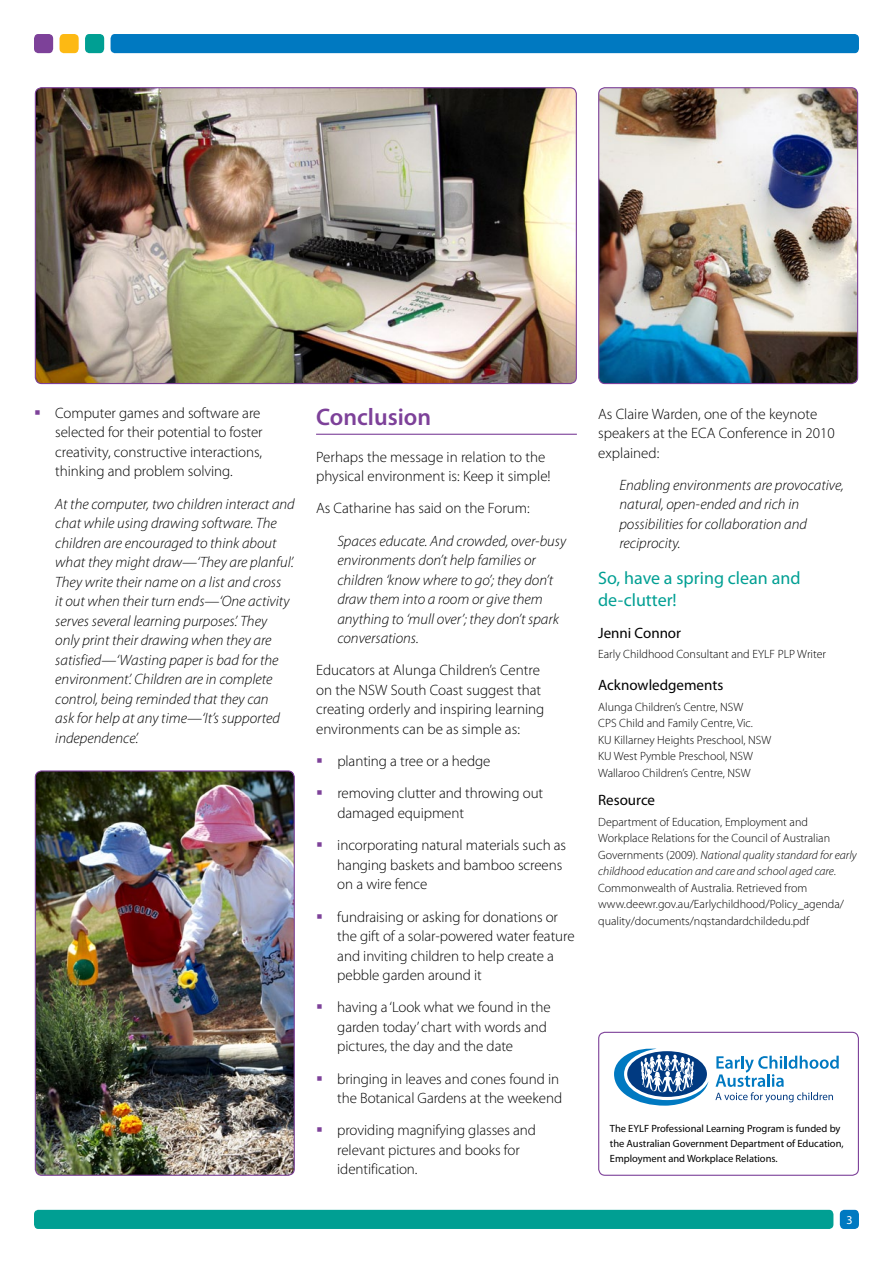
<style>
.page{position:relative;width:893px;height:1263px;background:#fff}
.page>*{position:absolute;margin:0;border:0;box-sizing:border-box;transform-origin:0 0}
.t1{font:600 24px "Myriad Pro";color:#7d4199}
.t2{font:18px/22.5px "Myriad Pro";color:#009f93}
.t3{font:300 15px/19.5px "Myriad Pro";letter-spacing:-.005em;color:#000}
.t4{font:italic 300 15px/19.5px "Myriad Pro";color:#000}
.t5{font:15px "Myriad Pro";color:#000}
.t6{font:300 12px/16.5px "Myriad Pro";color:#000}
.t7{font:12px "Myriad Pro";color:#fff}
.t8{font:10.5px/15px "Myriad Pro";color:#000}
.s1{font-style:italic}
</style>
<div class="page">
<div style="left:111px;top:34px;width:748px;height:19px;background:#0079c1;border-radius:4px"></div>
<div style="left:840px;top:1210px;width:19px;height:19px;background:#0079c1;border-radius:4px"></div>
<div style="left:34px;top:34px;width:19px;height:19px;background:#7d4199;border-radius:4px"></div>
<div style="left:60px;top:34px;width:19px;height:19px;background:#fdb913;border-radius:4px"></div>
<div style="left:85px;top:34px;width:19px;height:19px;background:#009f93;border-radius:4px"></div>
<div style="left:34px;top:1210px;width:799px;height:19px;background:#009f93;border-radius:4px"></div>
<hr style="left:316px;top:434px;width:261px;height:1px;background:#7d4199">
<div style="left:598px;top:1032px;width:261px;height:144px;border:1px solid #7d4199;border-radius:6px"></div>
<svg style="left:614px;top:1048px;width:94px;height:58px"></svg>
<svg style="left:715px;top:1056px;width:124px;height:46px"></svg>
<img style="left:35px;top:89px;width:540px;height:295px">
<div style="left:35px;top:87px;width:542px;height:297px;border:1px solid #7d4199;border-radius:6px"></div>
<img style="left:600px;top:89px;width:258px;height:295px">
<div style="left:598px;top:87px;width:260px;height:297px;border:1px solid #7d4199;border-radius:6px"></div>
<img style="left:35px;top:772px;width:258px;height:402px">
<div style="left:35px;top:770px;width:260px;height:406px;border:1px solid #7d4199;border-radius:6px"></div>
<p class="t3" style="left:55px;top:403px;width:209px">Computer games and software are selected for their potential to foster creativity, constructive interactions, thinking and problem solving.</p>
<p class="t4" style="left:55px;top:494px;width:241px">At the computer, two children interact and chat while using drawing software. The children are encouraged to think about what they might draw—‘They are planful’.<br>They write their name on a list and cross<br>it out when their turn ends—‘One activity serves several learning purposes’. They only print their drawing when they are satisfied—‘Wasting paper is bad for the environment’. Children are in complete control, being reminded that they can<br>ask for help at any time—‘It’s supported independence’.</p>
<p class="t3" style="left:598px;top:404px;width:238px">As Claire Warden, one of the keynote speakers at the ECA Conference in 2010 explained:</p>
<p class="t4" style="left:619px;top:475px;width:226px">Enabling environments are provocative, natural, open-ended and rich in possibilities for collaboration and reciprocity.</p>
<p class="t2" style="left:598px;top:566px;width:204px">So, have a spring clean and de-clutter!</p>
<p class="t5" style="left:598px;top:624px;width:84px">Jenni Connor</p>
<p class="t6" style="left:598px;top:645px;width:229px">Early Childhood Consultant and EYLF PLP Writer</p>
<p class="t5" style="left:598px;top:676px;width:127px">Acknowledgements</p>
<p class="t6" style="left:598px;top:699px;width:175px">Alunga Children’s Centre, NSW<br>CPS Child and Family Centre, Vic.<br>KU Killarney Heights Preschool, NSW<br>KU West Pymble Preschool, NSW<br>Wallaroo Children’s Centre, NSW</p>
<p class="t5" style="left:598px;top:791px;width:58px">Resource</p>
<p class="t6" style="left:598px;top:813px;width:260px">Department of Education, Employment and Workplace Relations for the Council of Australian Governments (2009). <span class="s1">National quality standard for early childhood education and care and school aged care</span>.<br>Commonwealth of Australia. Retrieved from www.deewr.gov.au/Earlychildhood/Policy_agenda/ quality/documents/nqstandardchildedu.pdf</p>
<h1 class="t1" style="left:316px;top:402px;width:117px">Conclusion</h1>
<p class="t3" style="left:316px;top:447px;width:236px">Perhaps the message in relation to the physical environment is: Keep it simple!</p>
<p class="t3" style="left:316px;top:498px;width:215px">As Catharine has said on the Forum:</p>
<p class="t4" style="left:337px;top:531px;width:230px">Spaces educate. And crowded, over-busy environments don’t help families or children ‘know where to go’; they don’t draw them into a room or give them anything to ‘mull over’; they don’t spark conversations.</p>
<p class="t3" style="left:316px;top:660px;width:230px">Educators at Alunga Children’s Centre on the NSW South Coast suggest that creating orderly and inspiring learning environments can be as simple as:</p>
<p class="t3" style="left:337px;top:745px;width:207px;line-height:32.2px">planting a tree or a hedge removing clutter and throwing out</p>
<p class="t3" style="left:337px;top:797px;width:230px;line-height:32.2px">damaged equipment<br>incorporating natural materials such as</p>
<p class="t3" style="left:337px;top:855px;width:226px">hanging baskets and bamboo screens on a wire fence</p>
<p class="t3" style="left:337px;top:906px;width:239px">fundraising or asking for donations or the gift of a solar-powered water feature and inviting children to help create a pebble garden around it</p>
<p class="t3" style="left:337px;top:997px;width:215px">having a ‘Look what we found in the garden today’ chart with words and pictures, the day and the date</p>
<p class="t3" style="left:337px;top:1068px;width:226px">bringing in leaves and cones found in the Botanical Gardens at the weekend</p>
<p class="t3" style="left:337px;top:1120px;width:200px">providing magnifying glasses and relevant pictures and books for identification.</p>
<p class="t8" style="left:610px;top:1120px;width:235px">The EYLF Professional Learning Program is funded by the Australian Government Department of Education,<br>Employment and Workplace Relations.</p>
<p class="t7" style="left:846px;top:1212px;width:8px">3</p>
</div>
